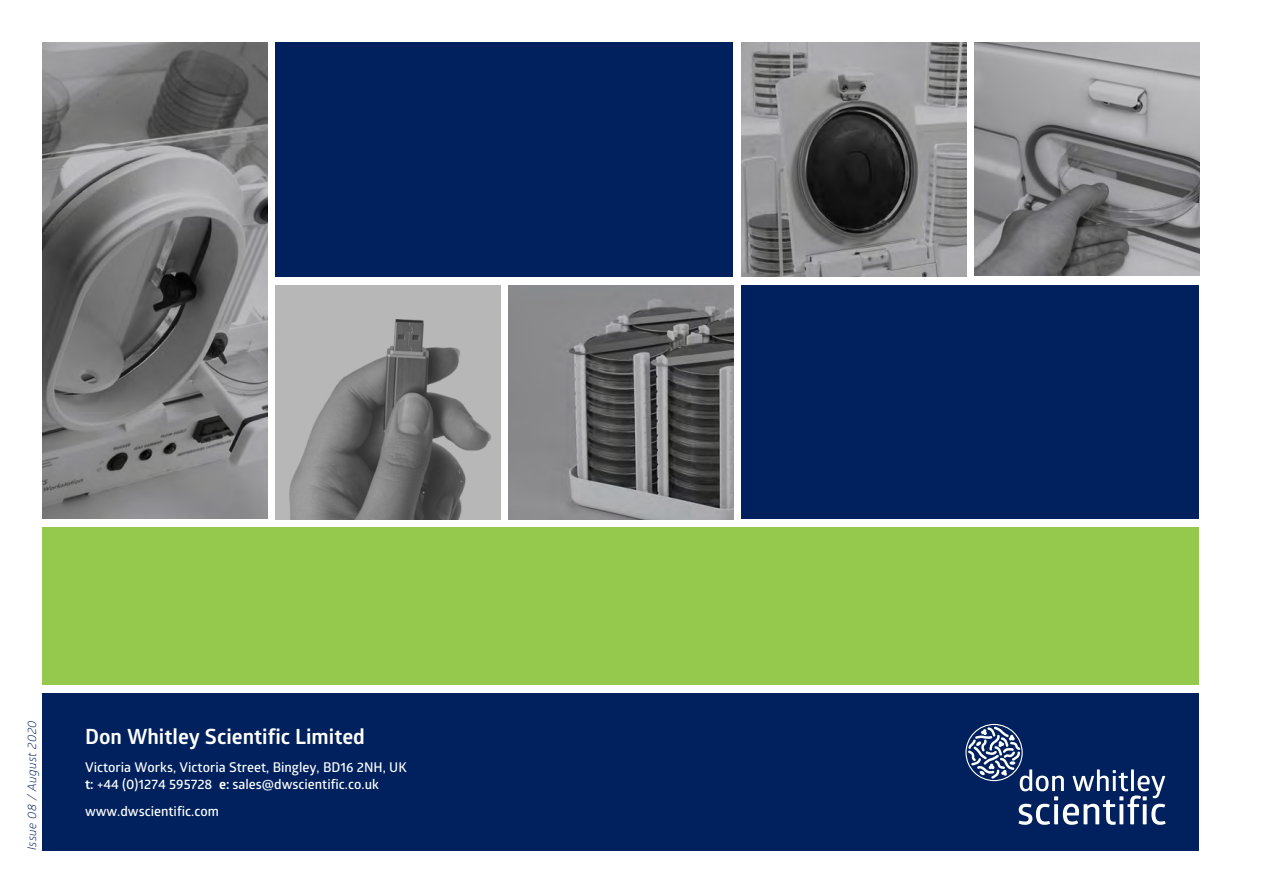
<style>
.page{position:relative;width:1263px;height:893px;background:#fff}
.page>*{position:absolute;margin:0;border:0;box-sizing:border-box;transform-origin:0 0}
.t1{font:700 21px "Glober";color:#fff}
.t2{font:600 13.5px/17.2px "Glober";color:#fff}
.t3{font:italic 12px "Glober";letter-spacing:.025em;color:#00215d}
.s1{font-weight:700}
</style>
<div class="page">
<img style="left:742px;top:42px;width:224px;height:234px">
<img style="left:43px;top:43px;width:224px;height:476px">
<div style="left:276px;top:42px;width:457px;height:235px;background:#00215d"></div>
<img style="left:975px;top:42px;width:224px;height:234px">
<img style="left:276px;top:285px;width:224px;height:234px">
<div style="left:742px;top:285px;width:457px;height:234px;background:#00215d"></div>
<div style="left:43px;top:527px;width:1156px;height:158px;background:#95c94e"></div>
<img style="left:509px;top:285px;width:224px;height:234px">
<div style="left:43px;top:693px;width:1156px;height:157px;background:#00215d"></div>
<svg style="left:965px;top:724px;width:200px;height:101px"></svg>
<p class="t3" style="left:24px;top:850px;width:132px;rotate:-90deg">Issue 08 / August 2020</p>
<p class="t1" style="left:85px;top:721px;width:281px">Don Whitley Scientific Limited</p>
<p class="t2" style="left:85px;top:758px;width:323px">Victoria Works, Victoria Street, Bingley, BD16 2NH, UK <span class="s1">t:</span> +44 (0)1274 595728 <span class="s1">e:</span> sales@dwscientific.co.uk</p>
<p class="t2" style="left:85px;top:802px;width:135px">www.dwscientific.com</p>
</div>
